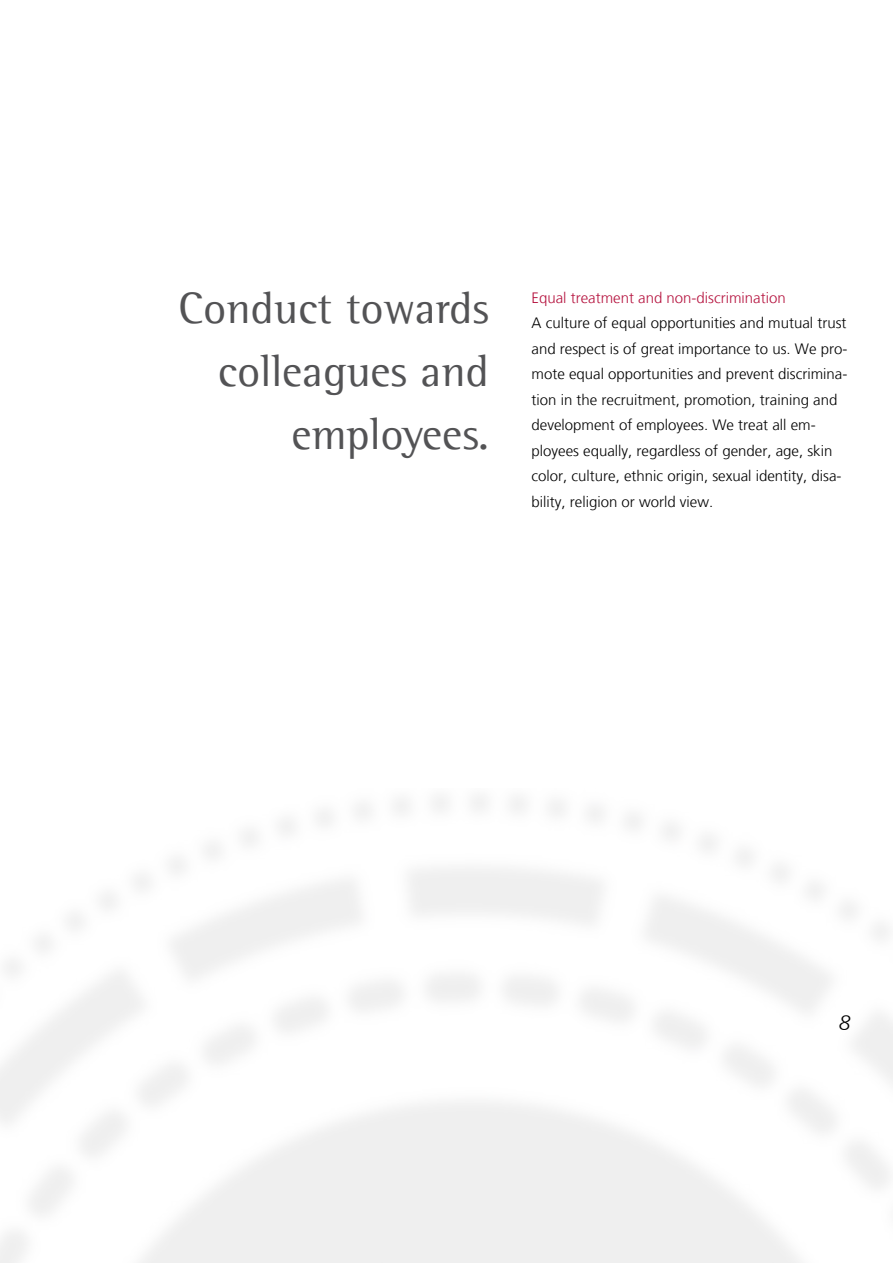
<style>
.page{position:relative;width:893px;height:1263px;background:#fff}
.page>*{position:absolute;margin:0;border:0;box-sizing:border-box;transform-origin:0 0}
.t1{font:45px/63px "Agfa Rotis Semi Serif";color:#535355;text-align:right}
.t2{font:italic 300 21px "Frutiger LT";color:#000}
.t3{font:300 15px/25.5px "Frutiger LT";color:#000}
.t4{font:300 15px "Frutiger LT";color:#b5123e}
</style>
<div class="page">
<h1 class="t1" style="left:178px;top:276px;width:312px">Conduct towards colleagues and employees.</h1>
<p class="t4" style="left:531px;top:289px;width:256px">Equal treatment and non-discrimination</p>
<p class="t3" style="left:531px;top:310px;width:317px">A culture of equal opportunities and mutual trust and respect is of great importance to us. We pro&shy;mote equal opportunities and prevent discrimina&shy;tion in the recruitment, promotion, training and development of employees. We treat all em&shy;ployees equally, regardless of gender, age, skin color, culture, ethnic origin, sexual identity, disa&shy;bility, religion or world view.</p>
<h2 class="t2" style="left:839px;top:1011px;width:13px">8</h2>
</div>
